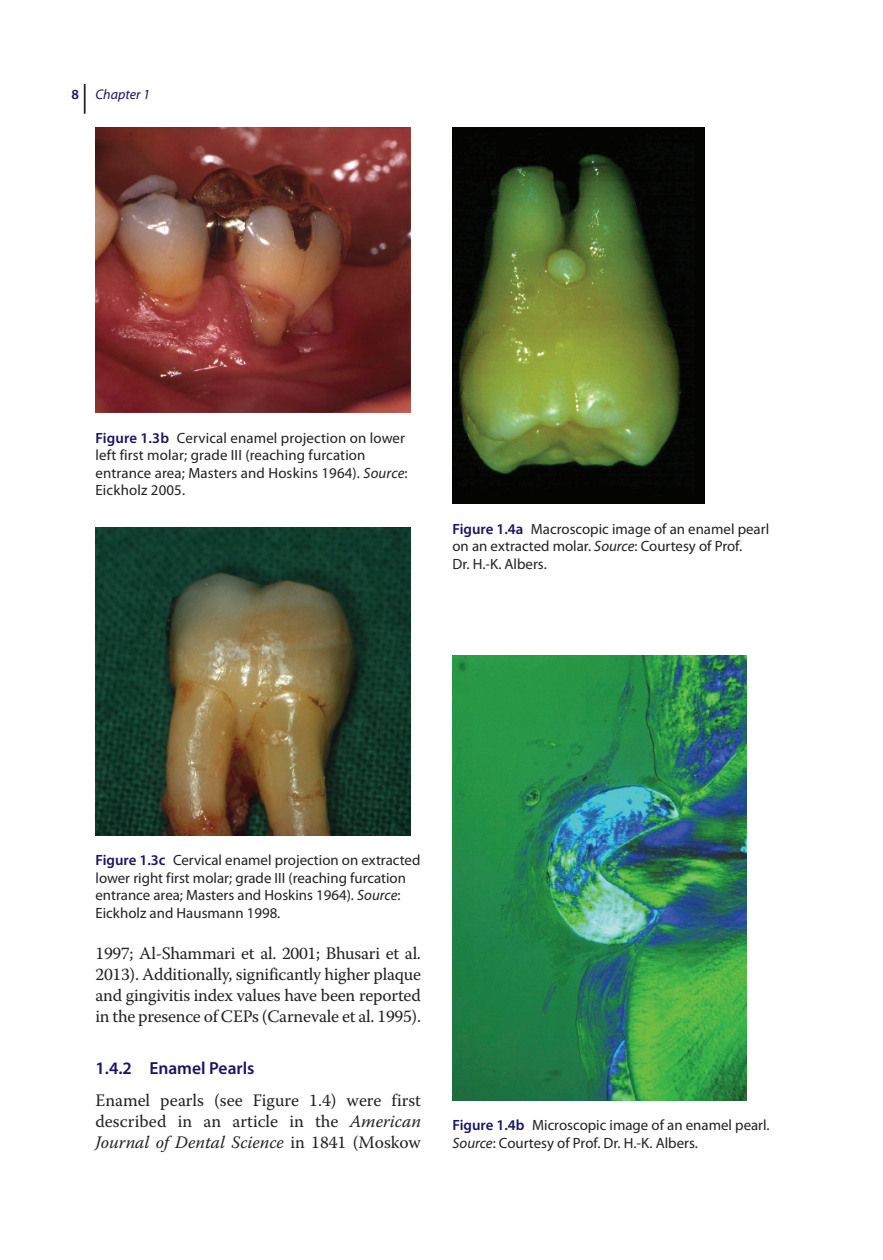
<style>
.page{position:relative;width:883px;height:1260px;background:#fff}
.page>*{position:absolute;margin:0;border:0;box-sizing:border-box;transform-origin:0 0}
.t1{font:17.5px/21px "Warnock Pro";letter-spacing:-.005em;color:#231f20;text-align:justify}
.t2{font:600 17.5px "Myriad Pro";color:#191364}
.t3{font:14.88px/17.5px "Myriad Pro";color:#231f20}
.t4{font:italic 14px "Myriad Pro";color:#191364}
.s1{font-weight:600;font-style:normal}
.s2{font-weight:600;color:#191364}
.s3{font-style:italic}
</style>
<div class="page">
<hr style="left:84px;top:84px;width:2px;height:30px;background:#231f20">
<img style="left:95px;top:127px;width:315px;height:286px">
<img style="left:95px;top:527px;width:315px;height:309px">
<img style="left:452px;top:127px;width:252px;height:377px">
<img style="left:452px;top:655px;width:294px;height:446px">
<p class="t4" style="left:71px;top:86px;width:80px"><span class="s1">8</span> Chapter 1</p>
<p class="t3" style="left:95px;top:429px;width:314px"><span class="s2">Figure 1.3b</span> Cervical enamel projection on lower left first molar; grade III (reaching furcation entrance area; Masters and Hoskins 1964). <span class="s3">Source</span>:<br>Eickholz 2005.</p>
<p class="t3" style="left:452px;top:520px;width:318px"><span class="s2">Figure 1.4a</span> Macroscopic image of an enamel pearl on an extracted molar. <span class="s3">Source</span>: Courtesy of Prof.<br>Dr. H.-K. Albers.</p>
<p class="t3" style="left:95px;top:851px;width:326px"><span class="s2">Figure 1.3c</span> Cervical enamel projection on extracted lower right first molar; grade III (reaching furcation entrance area; Masters and Hoskins 1964). <span class="s3">Source</span>:<br>Eickholz and Hausmann 1998.</p>
<p class="t1" style="left:95px;top:942px;width:327px">1997; Al‐Shammari et al. 2001; Bhusari et al.<br>2013). Additionally, significantly higher plaque and gingivitis index values have been reported in the presence of CEPs (Carnevale et al. 1995).</p>
<p class="t2" style="left:95px;top:1057px;width:161px">1.4.2 Enamel Pearls</p>
<p class="t1" style="left:95px;top:1089px;width:327px">Enamel pearls (see Figure 1.4) were first described in an article in the <span class="s3">American Journal of Dental Science</span> in 1841 (Moskow</p>
<p class="t3" style="left:452px;top:1117px;width:319px"><span class="s2">Figure 1.4b</span> Microscopic image of an enamel pearl.<br><span class="s3">Source</span>: Courtesy of Prof. Dr. H.-K. Albers.</p>
</div>
